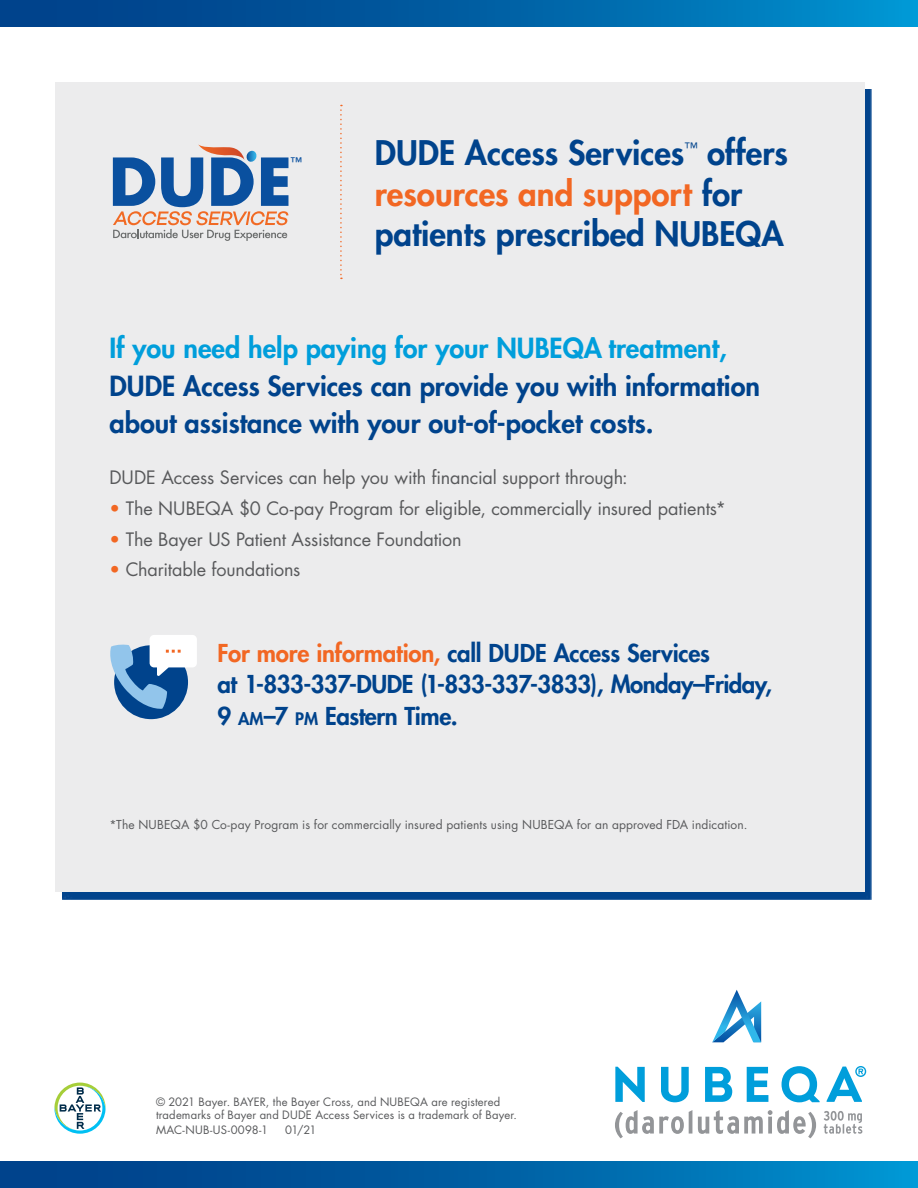
<style>
.page{position:relative;width:918px;height:1188px;background:#fff}
.page>*{position:absolute;margin:0;border:0;box-sizing:border-box;transform-origin:0 0}
.t1{font:800 33px/40.5px "Futura Std";color:#00438c}
.t2{font:800 27px/37.5px "Futura Std";color:#00438c}
.t3{font:800 27px "Futura Std";color:#009edb}
.t4{font:800 24px/31.5px "Futura Std";letter-spacing:-.02em;color:#00438c}
.t5{font:18px "Futura Std";letter-spacing:-.005em;color:#58595b}
.t6{font:13.95px "Futura Std";color:#00438c}
.t7{font:500 12.3px "Helvetica Neue LT Std";color:#0a509f}
.t8{font:12px "Futura Std";letter-spacing:.005em;color:#58595b}
.t9{font:11.25px/13.5px "Futura Std";letter-spacing:.015em;color:#58595b}
.s1{color:#f26723}
.s2{font-size:16.8px}
</style>
<div class="page">
<div style="left:55px;top:82px;width:810px;height:810px;background:#ececed"></div>
<div style="left:0;top:0;width:918px;height:27px;background:linear-gradient(to right,#003781,#008ecb)"></div>
<div style="left:0;top:1161px;width:918px;height:27px;background:linear-gradient(to right,#003781,#008ecb)"></div>
<svg style="left:54px;top:1083px;width:52px;height:51px"></svg>
<svg style="left:113px;top:144px;width:176px;height:97px"></svg>
<svg style="left:340px;top:105px;width:2px;height:174px"></svg>
<div style="left:114px;top:645px;width:74px;height:74px;background:#00438c;border-radius:50%"></div>
<svg style="left:110px;top:635px;width:87px;height:74px"></svg>
<svg style="left:615px;top:1110px;width:247px;height:28px"></svg>
<svg style="left:615px;top:1066px;width:251px;height:36px"></svg>
<svg style="left:712px;top:990px;width:49px;height:52px"></svg>
<p class="t7" style="left:290px;top:154px;width:14px">™</p>
<h1 class="t1" style="left:375px;top:133px;width:415px;text-indent:332px">offers <span class="s1">resources and support</span> for patients prescribed NUBEQA</h1>
<h1 class="t1" style="left:375px;top:133px;width:311px">DUDE Access Services</h1>
<p class="t6" style="left:684px;top:139px;width:15px">™</p>
<h2 class="t3" style="left:110px;top:331px;width:619px">If you need help paying for your NUBEQA treatment,</h2>
<h2 class="t2" style="left:110px;top:367px;width:652px">DUDE Access Services can provide you with information about assistance with your out-of-pocket costs.</h2>
<p class="t5" style="left:110px;top:466px;width:520px">DUDE Access Services can help you with financial support through:</p>
<p class="t5" style="left:110px;top:497px;width:618px"><span class="s1">•</span> The NUBEQA $0 Co-pay Program for eligible, commercially insured patients*</p>
<p class="t5" style="left:110px;top:528px;width:354px"><span class="s1">•</span> The Bayer US Patient Assistance Foundation</p>
<p class="t5" style="left:110px;top:558px;width:192px"><span class="s1">•</span> Charitable foundations</p>
<h3 class="t4" style="left:218px;top:637px;width:556px"><span class="s1">For more information,</span> call DUDE Access Services<br>at 1-833-337-DUDE (1-833-337-3833), Monday–Friday,<br>9 <span class="s2">AM</span>–7 <span class="s2">PM</span> Eastern Time.</h3>
<p class="t8" style="left:110px;top:817px;width:639px">*The NUBEQA $0 Co-pay Program is for commercially insured patients using NUBEQA for an approved FDA indication.</p>
<p class="t9" style="left:156px;top:1095px;width:363px">© 2021 Bayer. BAYER, the Bayer Cross, and NUBEQA are registered trademarks of Bayer and DUDE Access Services is a trademark of Bayer.</p>
<p class="t9" style="left:156px;top:1123px;width:113px">MAC-NUB-US-0098-1</p>
<p class="t9" style="left:285px;top:1123px;width:33px">01/21</p>
</div>
